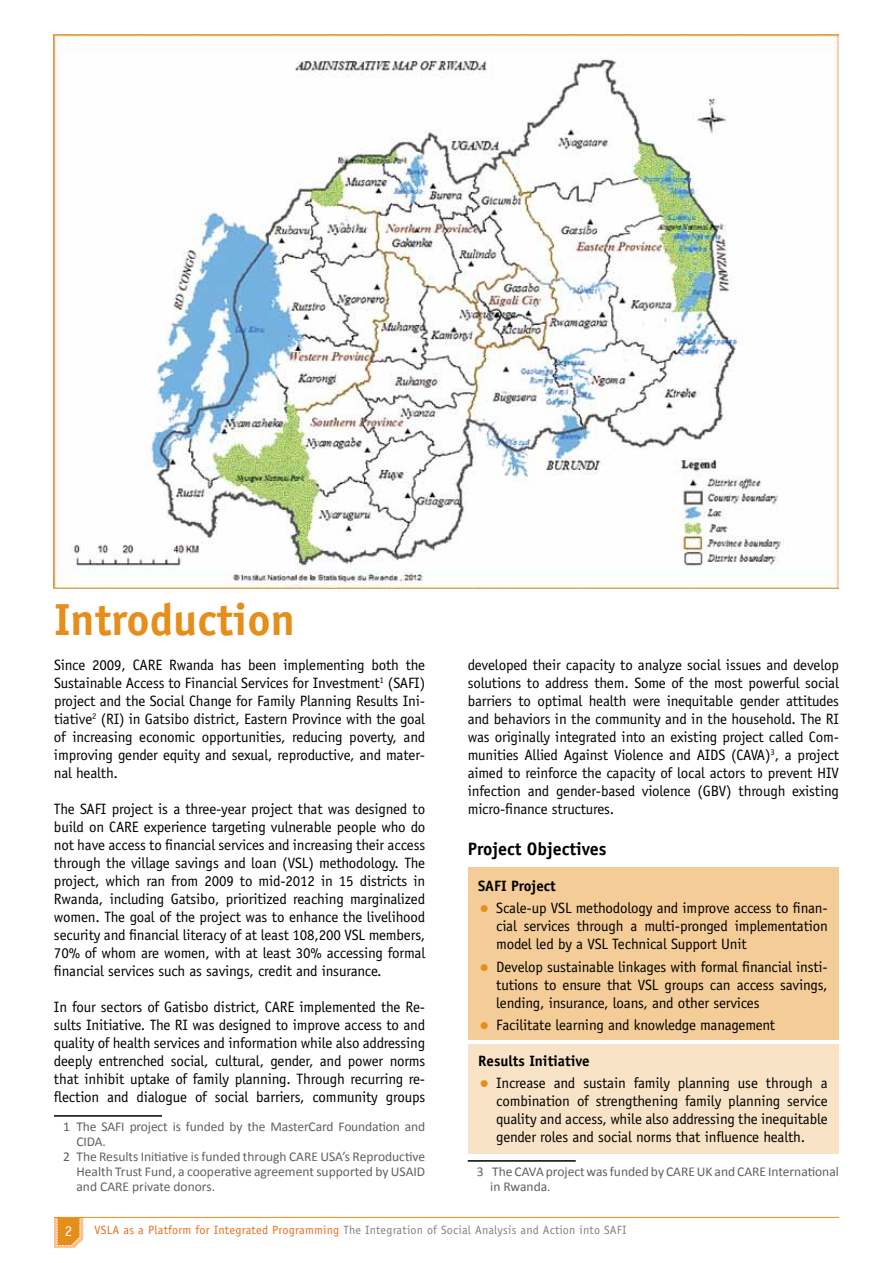
<style>
.page{position:relative;width:893px;height:1263px;background:#fff}
.page>*{position:absolute;margin:0;border:0;box-sizing:border-box;transform-origin:0 0}
.t1{font:700 45px "Officina Sans Std";color:#e58e1a}
.t2{font:700 18px "Officina Sans Std";color:#000}
.t3{font:15px/18px "Officina Sans Std";letter-spacing:-.01em;color:#000;text-align:justify}
.t4{font:700 15px "Officina Sans Std";color:#000}
.t5{font:15px "Officina Sans ITCTT Book";color:#fff}
.t6{font:13.5px/15px "Calibri";color:#5f6062}
.t7{font:12px "Officina Sans Std";letter-spacing:.02em;color:#7e8083}
.s1{color:#e58e1a}
.s2{color:#e36f1e}
</style>
<div class="page">
<svg style="left:54px;top:1218px;width:29px;height:30px"></svg>
<hr style="left:54px;top:1217px;width:785px;height:1px;background:#e58e1a">
<div style="left:468px;top:1044px;width:371px;height:109px;background:#f9e3c6"></div>
<div style="left:468px;top:867px;width:371px;height:173px;background:#f3cc98"></div>
<hr style="left:54px;top:1115px;width:108px;height:2px;background:#000">
<hr style="left:468px;top:1160px;width:108px;height:2px;background:#000">
<img style="left:53px;top:35px;width:786px;height:553px">
<h1 class="t1" style="left:54px;top:592px;width:242px">Introduction</h1>
<p class="t3" style="left:54px;top:655px;width:373px">Since 2009, CARE Rwanda has been implementing both the Sustainable Access to Financial Services for Investment<sup>1</sup> (SAFI) project and the Social Change for Family Planning Results Ini&shy;tiative<sup>2</sup> (RI) in Gatsibo district, Eastern Province with the goal of increasing economic opportunities, reducing poverty, and improving gender equity and sexual, reproductive, and mater&shy;nal health.</p>
<p class="t3" style="left:54px;top:799px;width:373px">The SAFI project is a three-year project that was designed to build on CARE experience targeting vulnerable people who do not have access to financial services and increasing their access through the village savings and loan (VSL) methodology. The project, which ran from 2009 to mid-2012 in 15 districts in Rwanda, including Gatsibo, prioritized reaching marginalized women. The goal of the project was to enhance the livelihood security and financial literacy of at least 108,200 VSL members, 70% of whom are women, with at least 30% accessing formal financial services such as savings, credit and insurance.</p>
<p class="t3" style="left:54px;top:997px;width:373px">In four sectors of Gatisbo district, CARE implemented the Re&shy;sults Initiative. The RI was designed to improve access to and quality of health services and information while also addressing deeply entrenched social, cultural, gender, and power norms that inhibit uptake of family planning. Through recurring re&shy;flection and dialogue of social barriers, community groups</p>
<p class="t6" style="left:63px;top:1118px;width:364px">1 The SAFI project is funded by the MasterCard Foundation and</p>
<p class="t6" style="left:76px;top:1133px;width:31px">CIDA.</p>
<p class="t6" style="left:63px;top:1148px;width:364px">2 The Results Initiative is funded through CARE USA’s Reproductive</p>
<p class="t6" style="left:76px;top:1163px;width:350px">Health Trust Fund, a cooperative agreement supported by USAID</p>
<p class="t6" style="left:77px;top:1178px;width:140px">and CARE private donors.</p>
<p class="t3" style="left:468px;top:655px;width:373px">developed their capacity to analyze social issues and develop solutions to address them. Some of the most powerful social barriers to optimal health were inequitable gender attitudes and behaviors in the community and in the household. The RI was originally integrated into an existing project called Com&shy;munities Allied Against Violence and AIDS (CAVA)<sup>3</sup>, a project aimed to reinforce the capacity of local actors to prevent HIV infection and gender-based violence (GBV) through existing micro-finance structures.</p>
<p class="t2" style="left:468px;top:838px;width:140px">Project Objectives</p>
<p class="t4" style="left:478px;top:876px;width:79px">SAFI Project</p>
<p class="t3" style="left:496px;top:899px;width:333px;text-indent:-16px"><span class="s1">●</span> Scale-up VSL methodology and improve access to finan&shy;cial services through a multi-pronged implementation model led by a VSL Technical Support Unit</p>
<p class="t3" style="left:496px;top:957px;width:333px;text-indent:-16px"><span class="s1">●</span> Develop sustainable linkages with formal financial insti&shy;tutions to ensure that VSL groups can access savings, lending, insurance, loans, and other services</p>
<p class="t3" style="left:480px;top:1016px;width:297px"><span class="s1">●</span> Facilitate learning and knowledge management</p>
<p class="t4" style="left:478px;top:1051px;width:113px">Results Initiative</p>
<p class="t3" style="left:496px;top:1074px;width:333px;text-indent:-16px"><span class="s1">●</span> Increase and sustain family planning use through a combination of strengthening family planning service quality and access, while also addressing the inequitable gender roles and social norms that influence health.</p>
<p class="t6" style="left:490px;top:1163px;width:350px;text-indent:-14px">3 The CAVAproject wasfunded by CAREUK and CARE International in Rwanda.</p>
<p class="t5" style="left:65px;top:1222px;width:9px">2</p>
<p class="t7" style="left:95px;top:1223px;width:534px"><span class="s2">VSLA as a Platform for Integrated Programming</span> The Integration of Social Analysis and Action into SAFI</p>
</div>
